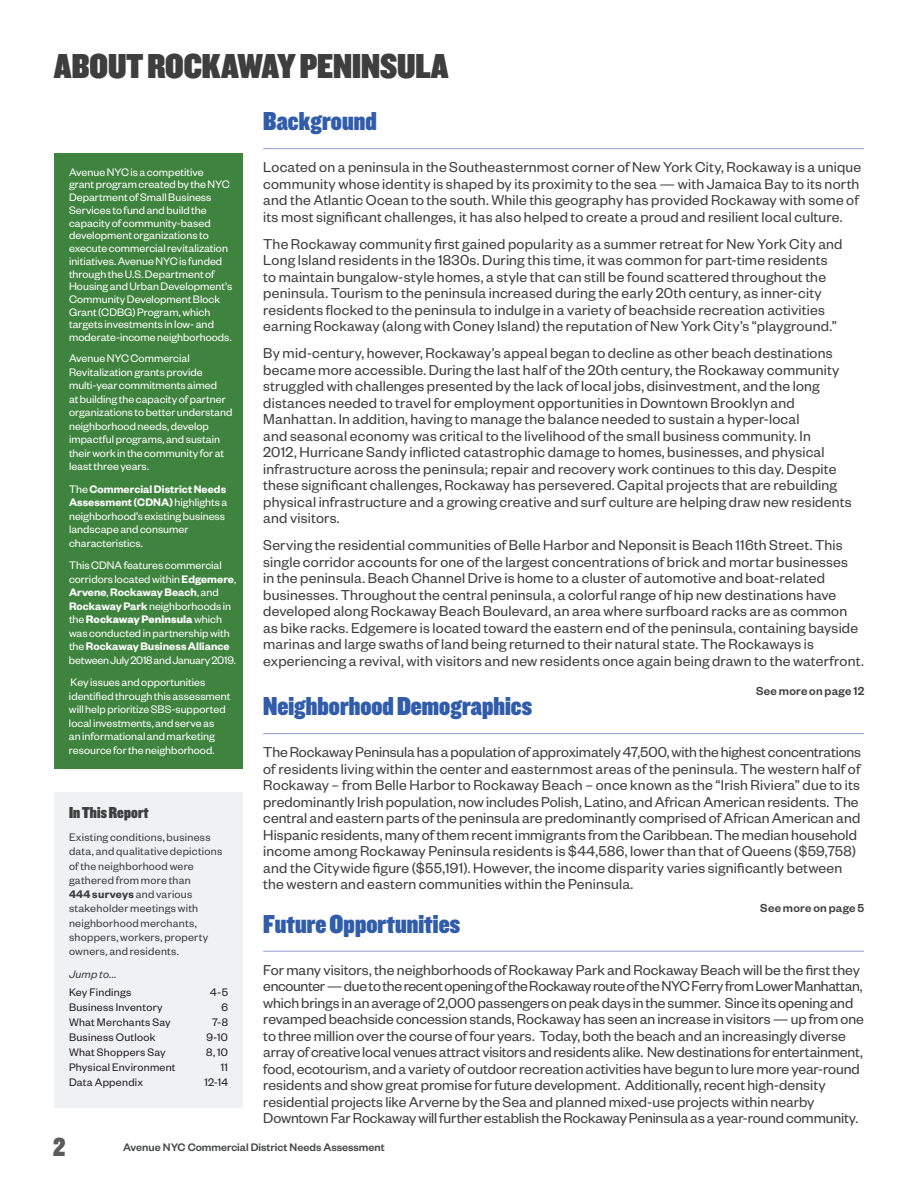
<style>
.page{position:relative;width:918px;height:1188px;background:#fff}
.page>*{position:absolute;margin:0;border:0;box-sizing:border-box;transform-origin:0 0}
.Header_2{font:36px "Knockout HTF90 Ultmt Welterwt";color:#3e3e3f}
.Header_2___in_body_t{font:27px "Knockout HTF90 Ultmt Welterwt";letter-spacing:.005em;color:#315caa}
.t1{font:27px "Knockout HTF90 Ultmt Welterwt";color:#5b5b5e}
.t2{font:16.5px "Knockout HTF90 Ultmt Welterwt";letter-spacing:.005em;color:#3e3e3f}
.t3{font:15.75px/16.5px "Founders Grotesk";letter-spacing:.01em;color:#3e3e3f}
.Photo_Caption_On_Pho{font:500 12.75px "Founders Grotesk";letter-spacing:.02em;color:#3e3e3f}
.t4{font:12px/13.5px "Founders Grotesk";color:#fff}
.t5{font:12px/14.2px "Founders Grotesk";letter-spacing:.025em;color:#3e3e3f}
.t6{font:12px "Founders Grotesk";letter-spacing:.02em;color:#231f20}
.t7{font:500 12px "Founders Grotesk";color:#464748}
.t8{font:italic 12px "Founders Grotesk";letter-spacing:.02em;color:#3e3e3f}
.s1{font-weight:600}
.s2{font-weight:700}
</style>
<div class="page">
<hr style="left:263px;top:148px;width:601px;height:1px;background:#8f9acd">
<hr style="left:263px;top:733px;width:601px;height:1px;background:#8f9acd">
<hr style="left:263px;top:951px;width:601px;height:1px;background:#8f9acd">
<div style="left:54px;top:153px;width:189px;height:616px;background:#3f843e"></div>
<div style="left:54px;top:792px;width:189px;height:315px;background:#f0f1f2"></div>
<p class="Header_2" style="left:54px;top:47px;width:396px">ABOUT ROCKAWAY PENINSULA</p>
<p class="t4" style="left:69px;top:165px;width:165px;line-height:12.8px">Avenue NYC is a competitive<br>grant program created by the NYC<br>Department of Small Business<br>Services to fund and build the capacity of community-based development organizations to execute commercial revitalization initiatives. Avenue NYC is funded through the U.S. Department of<br>Housing and Urban Development’s<br>Community Development Block<br>Grant (CDBG) Program, which targets investments in low- and moderate-income neighborhoods.</p>
<p class="t4" style="left:69px;top:351px;width:165px">Avenue NYC Commercial<br>Revitalization grants provide multi-year commitments aimed<br>at building the capacity of partner organizations to better understand neighborhood needs, develop impactful programs, and sustain their work in the community for at least three years.</p>
<p class="t4" style="left:69px;top:482px;width:160px">The <span class="s1">Commercial District Needs<br>Assessment (CDNA)</span> highlights a neighborhood’s existing business landscape and consumer characteristics.</p>
<p class="t4" style="left:69px;top:558px;width:169px">This CDNA features commercial corridors located within <span class="s1">Edgemere</span>,<br><span class="s1">Arvene</span>, <span class="s1">Rockaway Beach</span>, and<br><span class="s1">Rockaway Park</span> neighborhoods in the <span class="s2">Rockaway Peninsula</span> which was conducted in partnership with the <span class="s1">Rockaway Business Alliance </span>between July 2018 and January 2019.</p>
<p class="t4" style="left:69px;top:675px;width:163px">Key issues and opportunities identified through this assessment will help prioritize SBS-supported local investments, and serve as<br>an informational and marketing resource for the neighborhood.</p>
<p class="t2" style="left:69px;top:804px;width:81px">In This Report</p>
<p class="t5" style="left:69px;top:830px;width:155px">Existing conditions, business data, and qualitative depictions of the neighborhood were gathered from more than<br><span class="s1">444 surveys</span> and various stakeholder meetings with neighborhood merchants, shoppers, workers, property owners, and residents.</p>
<p class="t8" style="left:69px;top:967px;width:49px">Jump to...</p>
<p class="t6" style="left:69px;top:985px;width:64px">Key Findings</p>
<p class="t6" style="left:210px;top:985px;width:19px">4-5</p>
<p class="t6" style="left:69px;top:1000px;width:95px">Business Inventory</p>
<p class="t6" style="left:221px;top:1000px;width:8px">6</p>
<p class="t6" style="left:69px;top:1015px;width:103px">What Merchants Say</p>
<p class="t6" style="left:212px;top:1015px;width:17px">7-8</p>
<p class="t6" style="left:69px;top:1030px;width:88px">Business Outlook</p>
<p class="t6" style="left:206px;top:1030px;width:23px">9-10</p>
<p class="t6" style="left:69px;top:1045px;width:98px">What Shoppers Say</p>
<p class="t6" style="left:206px;top:1045px;width:23px">8, 10</p>
<p class="t6" style="left:69px;top:1060px;width:108px">Physical Environment</p>
<p class="t6" style="left:221px;top:1060px;width:9px">11</p>
<p class="t6" style="left:69px;top:1075px;width:76px">Data Appendix</p>
<p class="t6" style="left:204px;top:1075px;width:25px">12-14</p>
<p class="Header_2___in_body_t" style="left:263px;top:107px;width:115px">Background</p>
<p class="t3" style="left:263px;top:158px;width:600px">Located on a peninsula in the Southeasternmost corner of New York City, Rockaway is a unique community whose identity is shaped by its proximity to the sea — with Jamaica Bay to its north and the Atlantic Ocean to the south. While this geography has provided Rockaway with some of its most significant challenges, it has also helped to create a proud and resilient local culture.</p>
<p class="t3" style="left:263px;top:235px;width:581px">The Rockaway community first gained popularity as a summer retreat for New York City and Long Island residents in the 1830s. During this time, it was common for part-time residents to maintain bungalow-style homes, a style that can still be found scattered throughout the peninsula. Tourism to the peninsula increased during the early 20th century, as inner-city residents flocked to the peninsula to indulge in a variety of beachside recreation activities earning Rockaway (along with Coney Island) the reputation of New York City’s “playground.”</p>
<p class="t3" style="left:263px;top:344px;width:590px">By mid-century, however, Rockaway’s appeal began to decline as other beach destinations became more accessible. During the last half of the 20th century, the Rockaway community struggled with challenges presented by the lack of local jobs, disinvestment, and the long distances needed to travel for employment opportunities in Downtown Brooklyn and Manhattan. In addition, having to manage the balance needed to sustain a hyper-local<br>and seasonal economy was critical to the livelihood of the small business community. In<br>2012, Hurricane Sandy inflicted catastrophic damage to homes, businesses, and physical infrastructure across the peninsula; repair and recovery work continues to this day. Despite these significant challenges, Rockaway has persevered. Capital projects that are rebuilding physical infrastructure and a growing creative and surf culture are helping draw new residents and visitors.</p>
<p class="t3" style="left:263px;top:536px;width:602px">Serving the residential communities of Belle Harbor and Neponsit is Beach 116th Street. This single corridor accounts for one of the largest concentrations of brick and mortar businesses<br>in the peninsula. Beach Channel Drive is home to a cluster of automotive and boat-related businesses. Throughout the central peninsula, a colorful range of hip new destinations have developed along Rockaway Beach Boulevard, an area where surfboard racks are as common as bike racks. Edgemere is located toward the eastern end of the peninsula, containing bayside marinas and large swaths of land being returned to their natural state. The Rockaways is experiencing a revival, with visitors and new residents once again being drawn to the waterfront.</p>
<p class="Header_2___in_body_t" style="left:263px;top:692px;width:270px">Neighborhood Demographics</p>
<p class="t3" style="left:263px;top:743px;width:599px">The Rockaway Peninsula has a population of approximately 47,500, with the highest concentrations of residents living within the center and easternmost areas of the peninsula. The western half of Rockaway – from Belle Harbor to Rockaway Beach – once known as the “Irish Riviera” due to its predominantly Irish population, now includes Polish, Latino, and African American residents. The central and eastern parts of the peninsula are predominantly comprised of African American and Hispanic residents, many of them recent immigrants from the Caribbean. The median household income among Rockaway Peninsula residents is $44,586, lower than that of Queens ($59,758) and the Citywide figure ($55,191). However, the income disparity varies significantly between the western and eastern communities within the Peninsula.</p>
<p class="Header_2___in_body_t" style="left:263px;top:909px;width:198px">Future Opportunities</p>
<p class="t3" style="left:263px;top:961px;width:602px">For many visitors, the neighborhoods of Rockaway Park and Rockaway Beach will be the first they encounter — due to the recent opening of the Rockaway route of the NYC Ferry from Lower Manhattan, which brings in an average of 2,000 passengers on peak days in the summer. Since its opening and revamped beachside concession stands, Rockaway has seen an increase in visitors — up from one to three million over the course of four years. Today, both the beach and an increasingly diverse array of creative local venues attract visitors and residents alike. New destinations for entertainment, food, ecotourism, and a variety of outdoor recreation activities have begun to lure more year-round residents and show great promise for future development. Additionally, recent high-density residential projects like Arverne by the Sea and planned mixed-use projects within nearby Downtown Far Rockaway will further establish the Rockaway Peninsula as a year-round community.</p>
<p class="Photo_Caption_On_Pho" style="left:756px;top:683px;width:110px">See more on page 12</p>
<p class="Photo_Caption_On_Pho" style="left:760px;top:900px;width:105px">See more on page 5</p>
<h2 class="t1" style="left:53px;top:1133px;width:14px">2</h2>
<p class="t7" style="left:123px;top:1140px;width:263px">Avenue NYC Commercial District Needs Assessment</p>
</div>
